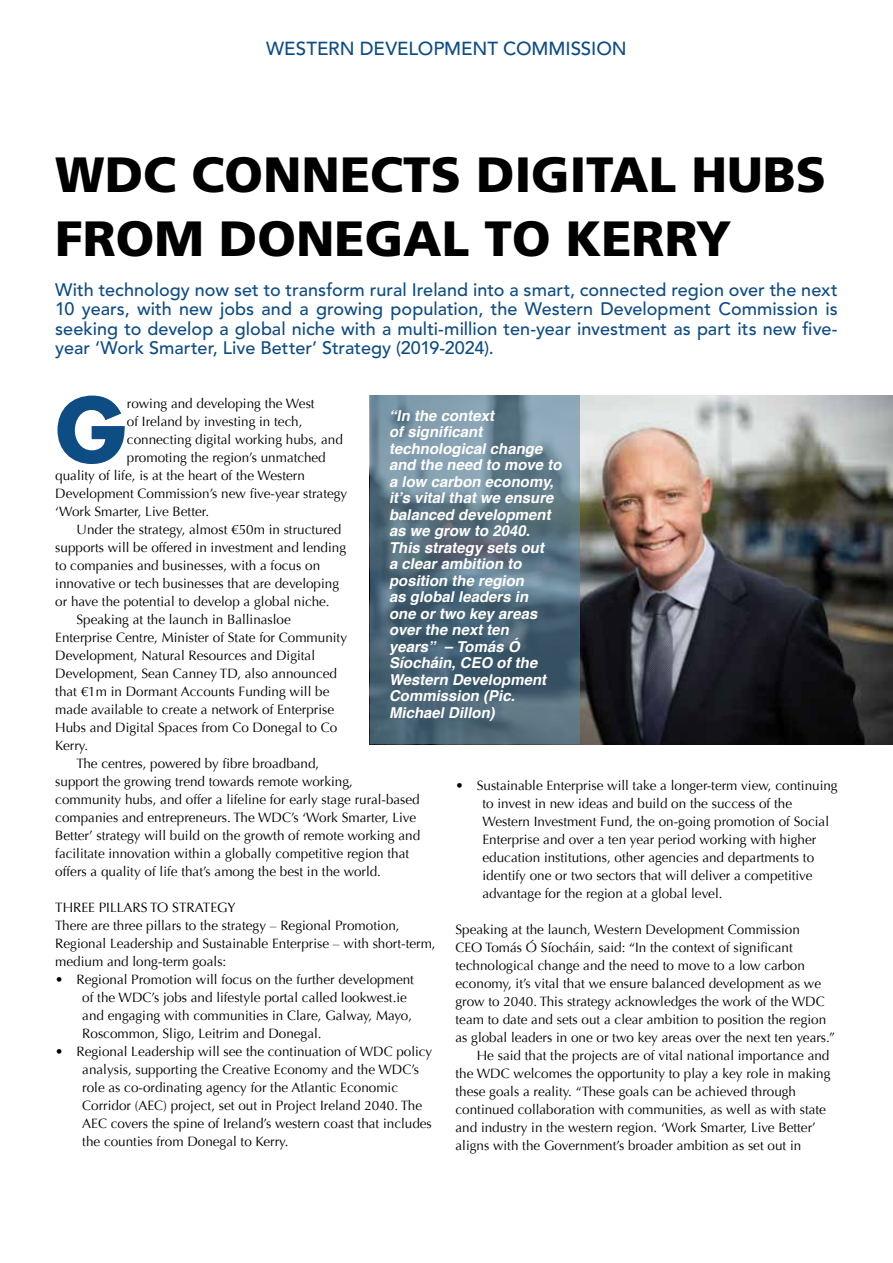
<style>
.page{position:relative;width:893px;height:1263px;background:#fff}
.page>*{position:absolute;margin:0;border:0;box-sizing:border-box;transform-origin:0 0}
.t1{font:700 85.05px "Futura";color:#0e4c84}
.t2{font:900 49.5px/64.5px "Frutiger";color:#000}
.t3{font:500 18.75px "Avenir";letter-spacing:-.005em;color:#0e4c84}
.t4{font:500 18px/19.5px "Avenir";color:#0e4c84;text-align:justify}
.t5{font:italic 700 15px/16.5px "Helvetica";color:#fff}
.t6{font:13.5px/18px "Optima";color:#000}
</style>
<div class="page">
<img style="left:580px;top:395px;width:313px;height:349px">
<svg style="left:370px;top:395px;width:210px;height:349px;background:#5a7484"></svg>
<h3 class="t3" style="left:266px;top:38px;width:362px">WESTERN DEVELOPMENT COMMISSION</h3>
<h2 class="t2" style="left:55px;top:141px;width:772px">WDC CONNECTS DIGITAL HUBS<br>FROM DONEGAL TO KERRY</h2>
<p class="t4" style="left:55px;top:280px;width:784px">With technology now set to transform rural Ireland into a smart, connected region over the next 10 years, with new jobs and a growing population, the Western Development Commission is seeking to develop a global niche with a multi-million ten-year investment as part its new five&shy;year ‘Work Smarter, Live Better’ Strategy (2019-2024).</p>
<h1 class="t1" style="left:55px;top:371px;width:73px">G</h1>
<p class="t6" style="left:127px;top:394px;width:189px">rowing and developing the West</p>
<p class="t5" style="left:389px;top:407px;width:178px">“In the context ofsignificant technologicalchange and the need to move to a low carbon economy, it’s vitalthatwe ensure balanced development as we grow to 2040.<br>This strategy sets out<br>a clearambition to position the region<br>as globalleaders in one ortwo key areas overthe nextten years” – Tomás Ó<br>Síocháin,CEO ofthe<br>Western Development<br>Commission (Pic.<br>MichaelDillon)</p>
<p class="t6" style="left:127px;top:412px;width:177px">of Ireland by investing in tech,</p>
<p class="t6" style="left:127px;top:430px;width:217px">connecting digital working hubs, and</p>
<p class="t6" style="left:127px;top:448px;width:200px">promoting the region’s unmatched</p>
<p class="t6" style="left:55px;top:466px;width:251px">quality of life, is at the heart of the Western</p>
<p class="t6" style="left:55px;top:484px;width:294px">Development Commission’s new five-year strategy</p>
<p class="t6" style="left:55px;top:502px;width:155px">‘Work Smarter, Live Better.</p>
<p class="t6" style="left:77px;top:520px;width:266px">Under the strategy, almost €50m in structured</p>
<p class="t6" style="left:55px;top:538px;width:292px">supports will be offered in investment and lending</p>
<p class="t6" style="left:55px;top:556px;width:266px">to companies and businesses, with a focus on</p>
<p class="t6" style="left:55px;top:574px;width:285px">innovative or tech businesses that are developing</p>
<p class="t6" style="left:55px;top:592px;width:276px">or have the potential to develop a global niche.</p>
<p class="t6" style="left:77px;top:610px;width:216px">Speaking at the launch in Ballinasloe</p>
<p class="t6" style="left:55px;top:628px;width:293px">Enterprise Centre, Minister of State for Community</p>
<p class="t6" style="left:55px;top:646px;width:261px">Development, Natural Resources and Digital</p>
<p class="t6" style="left:55px;top:664px;width:283px">Development, Sean Canney TD, also announced</p>
<p class="t6" style="left:55px;top:682px;width:276px">that €1m in Dormant Accounts Funding will be</p>
<p class="t6" style="left:55px;top:700px;width:280px">made available to create a network of Enterprise</p>
<p class="t6" style="left:55px;top:718px;width:284px">Hubs and Digital Spaces from Co Donegal to Co</p>
<p class="t6" style="left:55px;top:736px;width:34px">Kerry.</p>
<p class="t6" style="left:77px;top:754px;width:244px">The centres, powered by fibre broadband,</p>
<p class="t6" style="left:55px;top:772px;width:299px">support the growing trend towards remote working,</p>
<p class="t6" style="left:55px;top:790px;width:366px">community hubs, and offer a lifeline for early stage rural-based</p>
<p class="t6" style="left:55px;top:808px;width:362px">companies and entrepreneurs. The WDC’s ‘Work Smarter, Live</p>
<p class="t6" style="left:55px;top:826px;width:366px">Better’ strategy will build on the growth of remote working and</p>
<p class="t6" style="left:55px;top:844px;width:356px">facilitate innovation within a globally competitive region that</p>
<p class="t6" style="left:55px;top:862px;width:327px">offers a quality of life that’s among the best in the world.</p>
<p class="t6" style="left:55px;top:898px;width:382px">THREE PILLARS TO STRATEGY<br>There are three pillars to the strategy – Regional Promotion, Regional Leadership and Sustainable Enterprise – with short-term, medium and long-term goals:</p>
<p class="t6" style="left:82px;top:970px;width:333px;text-indent:-27px">• Regional Promotion will focus on the further development of the WDC’s jobs and lifestyle portal called lookwest.ie and engaging with communities in Clare, Galway, Mayo, Roscommon, Sligo, Leitrim and Donegal.</p>
<p class="t6" style="left:82px;top:1042px;width:351px;text-indent:-27px">• Regional Leadership will see the continuation of WDC policy analysis, supporting the Creative Economy and the WDC’s role as co-ordinating agency for the Atlantic Economic Corridor (AEC) project, set out in Project Ireland 2040. The AEC covers the spine of Ireland’s western coast that includes the counties from Donegal to Kerry.</p>
<p class="t6" style="left:482px;top:777px;width:357px;text-indent:-27px">• Sustainable Enterprise will take a longer-term view, continuing to invest in new ideas and build on the success of the Western Investment Fund, the on-going promotion of Social Enterprise and over a ten year period working with higher education institutions, other agencies and departments to identify one or two sectors that will deliver a competitive advantage for the region at a global level.</p>
<p class="t6" style="left:455px;top:921px;width:346px">Speaking at the launch, Western Development Commission</p>
<p class="t6" style="left:455px;top:939px;width:339px">CEO Tomás Ó Síocháin, said: “In the context of significant</p>
<p class="t6" style="left:455px;top:957px;width:351px">technological change and the need to move to a low carbon</p>
<p class="t6" style="left:455px;top:975px;width:367px">economy, it’s vital that we ensure balanced development as we</p>
<p class="t6" style="left:455px;top:993px;width:371px">grow to 2040. This strategy acknowledges the work of the WDC</p>
<p class="t6" style="left:455px;top:1011px;width:372px">team to date and sets out a clear ambition to position the region</p>
<p class="t6" style="left:455px;top:1029px;width:381px">as global leaders in one or two key areas over the next ten years.”</p>
<p class="t6" style="left:477px;top:1047px;width:354px">He said that the projects are of vital national importance and</p>
<p class="t6" style="left:455px;top:1065px;width:376px">the WDC welcomes the opportunity to play a key role in making</p>
<p class="t6" style="left:455px;top:1083px;width:342px">these goals a reality. “These goals can be achieved through</p>
<p class="t6" style="left:455px;top:1101px;width:372px">continued collaboration with communities, as well as with state</p>
<p class="t6" style="left:455px;top:1119px;width:362px">and industry in the western region. ‘Work Smarter, Live Better’</p>
<p class="t6" style="left:455px;top:1137px;width:347px">aligns with the Government’s broader ambition as set out in</p>
</div>
